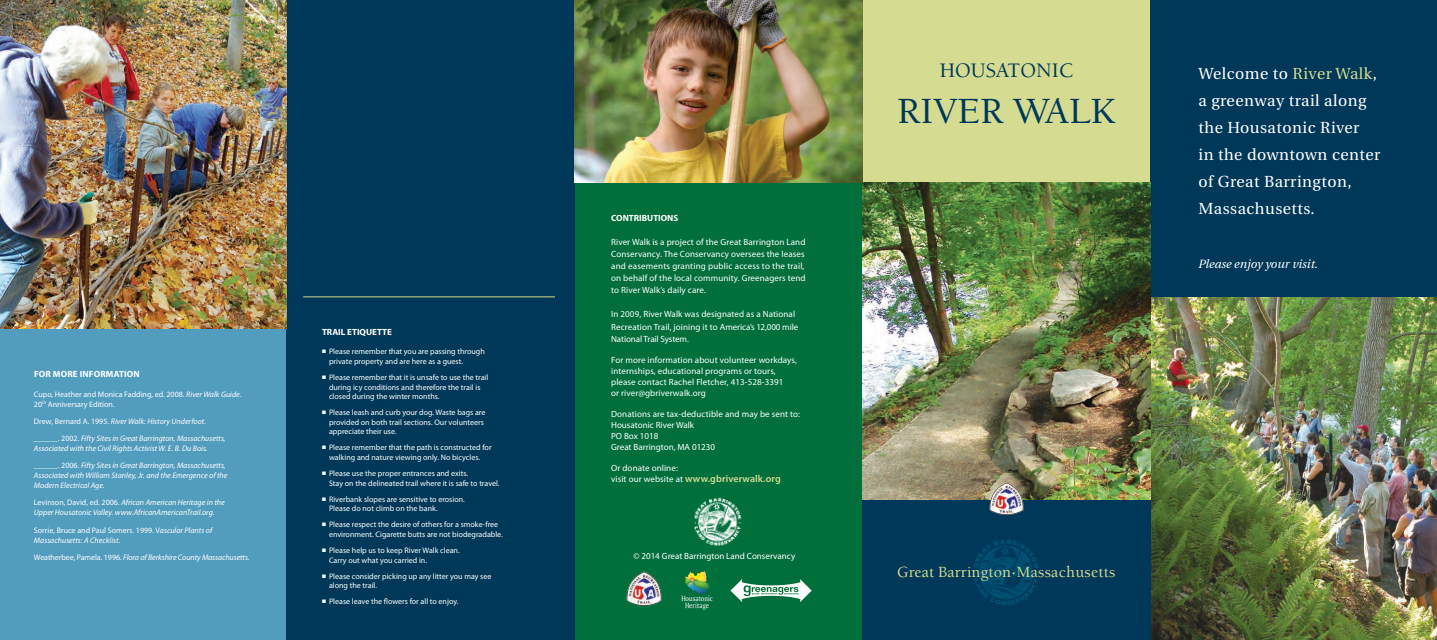
<style>
.page{position:relative;width:1437px;height:640px;background:#fff}
.page>*{position:absolute;margin:0;border:0;box-sizing:border-box;transform-origin:0 0}
.t1{font:500 38px "Berkeley";color:#003859}
.t2{font:500 21.2px "Berkeley";color:#003859}
.t3{font:16px/27px "Utopia";letter-spacing:.03em;color:#fff}
.t4{font:500 16px "Berkeley";letter-spacing:.01em;color:#d5db91}
.t5{font:italic 12px "Utopia";color:#fff}
.t6{font:600 10px "Myriad Pro";letter-spacing:.01em;color:#d5db91}
.t7{font:9px/12px "Myriad Pro";letter-spacing:.01em;color:#fff}
.Heading_5{font:700 9px "Myriad Pro";color:#fff}
.Heading_5-2{font:700 9px "Myriad Pro";letter-spacing:.02em;color:#fff}
.Heading_5-3{font:8px/9.5px "Myriad Pro";color:#fff}
.t8{font:italic 8px/10px "Myriad Pro";color:#fff}
.t9{font:7.9px "Ameretto Condensed Normal";color:#fff}
.s1{font-weight:400;font-size:9px;color:#fff}
.s2{font-style:italic}
.s3{font-style:normal}
.s4{color:#d5db91}
</style>
<div class="page">
<div style="left:861px;top:0;width:288px;height:269px;background:#d5db91"></div>
<div style="left:574px;top:27px;width:288px;height:613px;background:#006f3c"></div>
<div style="left:1150px;top:0;width:286px;height:640px;background:#003859"></div>
<div style="left:286px;top:0;width:288px;height:640px;background:#003859"></div>
<hr style="left:303px;top:296px;width:252px;height:1px;background:#d5db91">
<div style="left:0;top:0;width:286px;height:640px;background:#529cbe"></div>
<img style="left:0;top:0;width:286px;height:329px">
<img style="left:574px;top:0;width:288px;height:183px">
<img style="left:1150px;top:298px;width:286px;height:342px">
<img style="left:694px;top:497px;width:48px;height:49px">
<div style="left:862px;top:405px;width:288px;height:235px;background:#003859"></div>
<img style="left:862px;top:183px;width:288px;height:316px">
<img style="left:974px;top:539px;width:65px;height:66px">
<img style="left:987px;top:482px;width:37px;height:33px">
<img style="left:626px;top:571px;width:36px;height:35px">
<img style="left:685px;top:571px;width:25px;height:23px">
<svg style="left:730px;top:579px;width:81px;height:23px"></svg>
<p class="Heading_5" style="left:611px;top:212px;width:69px">CONTRIBUTIONS</p>
<p class="t7" style="left:611px;top:236px;width:196px;text-align:justify">River Walk is a project of the Great Barrington Land Conservancy. The Conservancy oversees the leases and easements granting public access to the trail, on behalf of the local community. Greenagers tend to River Walk’s daily care.</p>
<p class="t7" style="left:611px;top:308px;width:189px">In 2009, River Walk was designated as a National<br>Recreation Trail, joining it to America’s 12,000 mile<br>National Trail System.</p>
<p class="t7" style="left:611px;top:354px;width:187px;line-height:10.8px">For more information about volunteer workdays, internships, educational programs or tours, please contact Rachel Fletcher, 413-528-3391<br>or river@gbriverwalk.org</p>
<p class="t7" style="left:611px;top:408px;width:190px">Donations are tax-deductible and may be sent to:</p>
<p class="t7" style="left:611px;top:419px;width:84px">Housatonic River Walk</p>
<p class="t7" style="left:611px;top:429px;width:49px">PO Box 1018</p>
<p class="t7" style="left:611px;top:440px;width:105px">Great Barrington, MA 01230</p>
<p class="t7" style="left:611px;top:462px;width:68px">Or donate online:</p>
<p class="t6" style="left:611px;top:472px;width:171px"><span class="s1">visit our website at</span> www.gbriverwalk.org</p>
<p class="Heading_5" style="left:322px;top:326px;width:71px">TRAIL ETIQUETTE</p>
<p class="Heading_5-3" style="left:329px;top:347px;width:157px;text-indent:-7px">■ Please remember that you are passing through private property and are here as a guest.</p>
<p class="Heading_5-3" style="left:329px;top:372px;width:161px;text-indent:-7px">■ Please remember that it is unsafe to use the trail during icy conditions and therefore the trail is closed during the winter months.</p>
<p class="Heading_5-3" style="left:329px;top:407px;width:158px;text-indent:-7px">■ Please leash and curb your dog. Waste bags are provided on both trail sections. Our volunteers appreciate their use.</p>
<p class="Heading_5-3" style="left:322px;top:443px;width:171px;text-align:center">■ Please remember that the path is constructed for walking and nature viewing only. No bicycles.</p>
<p class="Heading_5-3" style="left:329px;top:468px;width:172px;text-indent:-7px">■ Please use the proper entrances and exits.<br>Stay on the delineated trail where it is safe to travel.</p>
<p class="Heading_5-3" style="left:329px;top:494px;width:137px;text-indent:-7px">■ Riverbank slopes are sensitive to erosion.<br>Please do not climb on the bank.</p>
<p class="Heading_5-3" style="left:329px;top:520px;width:175px;text-indent:-7px">■ Please respect the desire of others for a smoke-free environment. Cigarette butts are not biodegradable.</p>
<p class="Heading_5-3" style="left:329px;top:545px;width:132px;text-indent:-7px">■ Please help us to keep River Walk clean.<br>Carry out what you carried in.</p>
<p class="Heading_5-3" style="left:329px;top:571px;width:164px;text-indent:-7px">■ Please consider picking up any litter you may see along the trail.</p>
<p class="Heading_5-3" style="left:322px;top:597px;width:138px">■ Please leave the flowers for all to enjoy.</p>
<p class="Heading_5-2" style="left:34px;top:368px;width:107px">FOR MORE INFORMATION</p>
<p class="Heading_5-3" style="left:34px;top:389px;width:209px;line-height:10px">Cupo, Heather and Monica Fadding, ed. 2008. <span class="s2">River Walk Guide</span>.<br>20<sup>th</sup> Anniversary Edition.</p>
<p class="t8" style="left:34px;top:416px;width:174px"><span class="s3">Drew, Bernard A. 1995.</span> River Walk: History Underfoot.</p>
<p class="t8" style="left:34px;top:433px;width:193px"><span class="s3">______. 2002.</span> Fifty Sites in Great Barrington, Massachusetts,<br>Associated with the Civil Rights Activist W. E. B. Du Bois.</p>
<p class="t8" style="left:34px;top:460px;width:195px"><span class="s3">______. 2006.</span> Fifty Sites in Great Barrington, Massachusetts,<br>Associated with William Stanley, Jr. and the Emergence of the<br>Modern Electrical Age.</p>
<p class="t8" style="left:34px;top:497px;width:192px"><span class="s3">Levinson, David, ed. 2006.</span> African American Heritage in the<br>Upper Housatonic Valley. www.AfricanAmericanTrail.org.</p>
<p class="t8" style="left:34px;top:525px;width:180px"><span class="s3">Sorrie, Bruce and Paul Somers. 1999. V</span>ascular Plants of<br>Massachusetts: A Checklist.</p>
<p class="t8" style="left:34px;top:552px;width:217px"><span class="s3">Weatherbee, Pamela. 1996.</span> Flora of Berkshire County Massachusetts.</p>
<p class="t7" style="left:633px;top:550px;width:163px">© 2014 Great Barrington Land Conservancy</p>
<p class="t9" style="left:681px;top:593px;width:33px">Housatonic</p>
<p class="t9" style="left:685px;top:600px;width:26px">Heritage</p>
<p class="t2" style="left:939px;top:59px;width:135px">HOUSATONIC</p>
<p class="t1" style="left:897px;top:90px;width:220px">RIVER WALK</p>
<p class="t3" style="left:1198px;top:60px;width:183px">Welcome to <span class="s4">River Walk</span>, a greenway trail along the Housatonic River<br>in the downtown center of Great Barrington,<br>Massachusetts.</p>
<p class="t5" style="left:1198px;top:257px;width:121px">Please enjoy your visit.</p>
<p class="t4" style="left:897px;top:563px;width:220px">Great Barrington<sup>.</sup>Massachusetts</p>
</div>
